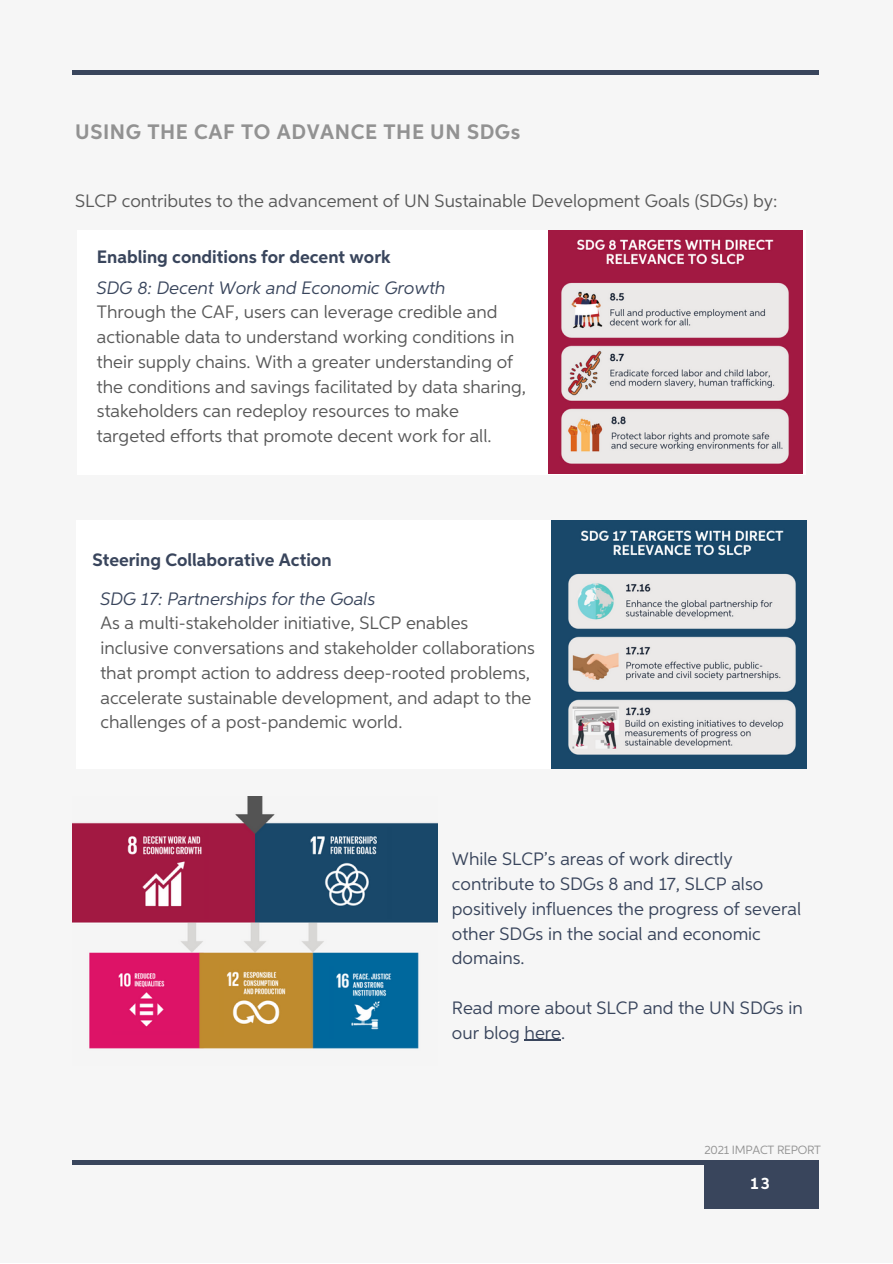
<style>
.page{position:relative;width:893px;height:1264px;background:#fff}
.page>*{position:absolute;margin:0;border:0;box-sizing:border-box;transform-origin:0 0}
.t1{font:700 21px "Aspira";letter-spacing:.03em;color:#929292}
.t2{font:18px/24.8px "Aspira";color:#595959}
.t3{font:18px/24.8px "Aspira";color:#39455c}
.t4{font:italic 18px "Aspira";color:#39455c}
.t5{font:700 18px "Aspira";color:#39455c}
.t6{font:700 16.5px "Aspira";color:#fff}
.t7{font:12px "Aspira";letter-spacing:-.02em;color:#929292}
</style>
<div class="page">
<div style="left:0;top:0;width:892px;height:1262px;background:#f6f6f6"></div>
<hr style="left:72px;top:71px;width:747px;height:3px;background:#39455c">
<div style="left:704px;top:1162px;width:114px;height:46px;background:#39455c"></div>
<hr style="left:72px;top:1160px;width:747px;height:4px;background:#39455c">
<div style="left:77px;top:231px;width:729px;height:243px;background:#fff"></div>
<img style="left:548px;top:231px;width:254px;height:242px">
<div style="left:76px;top:520px;width:729px;height:248px;background:#fff"></div>
<img style="left:552px;top:520px;width:254px;height:248px">
<img style="left:72px;top:796px;width:366px;height:253px">
<hr style="left:524px;top:1039px;width:37px;height:1px;background:#39455c">
<p class="t1" style="left:75px;top:122px;width:446px">USING THE CAF TO ADVANCE THE UN SDGs</p>
<p class="t2" style="left:75px;top:189px;width:703px">SLCP contributes to the advancement of UN Sustainable Development Goals (SDGs) by:</p>
<p class="t5" style="left:97px;top:249px;width:295px">Enabling conditions for decent work</p>
<p class="t4" style="left:97px;top:279px;width:350px">SDG 8: Decent Work and Economic Growth</p>
<p class="t2" style="left:97px;top:301px;width:431px">Through the CAF, users can leverage credible and actionable data to understand working conditions in their supply chains. With a greater understanding of the conditions and savings facilitated by data sharing, stakeholders can redeploy resources to make targeted efforts that promote decent work for all.</p>
<p class="t5" style="left:92px;top:551px;width:241px">Steering Collaborative Action</p>
<p class="t4" style="left:100px;top:590px;width:276px">SDG 17: Partnerships for the Goals</p>
<p class="t2" style="left:100px;top:612px;width:436px">As a multi-stakeholder initiative, SLCP enables inclusive conversations and stakeholder collaborations that prompt action to address deep-rooted problems, accelerate sustainable development, and adapt to the challenges of a post-pandemic world.</p>
<p class="t3" style="left:452px;top:848px;width:350px">While SLCP’s areas of work directly contribute to SDGs 8 and 17, SLCP also positively influences the progress of several other SDGs in the social and economic domains.</p>
<p class="t3" style="left:452px;top:996px;width:352px">Read more about SLCP and the UN SDGs in our blog here.</p>
<p class="t7" style="left:704px;top:1144px;width:118px">2021 IMPACT REPORT</p>
<p class="t6" style="left:750px;top:1176px;width:21px">13</p>
</div>
